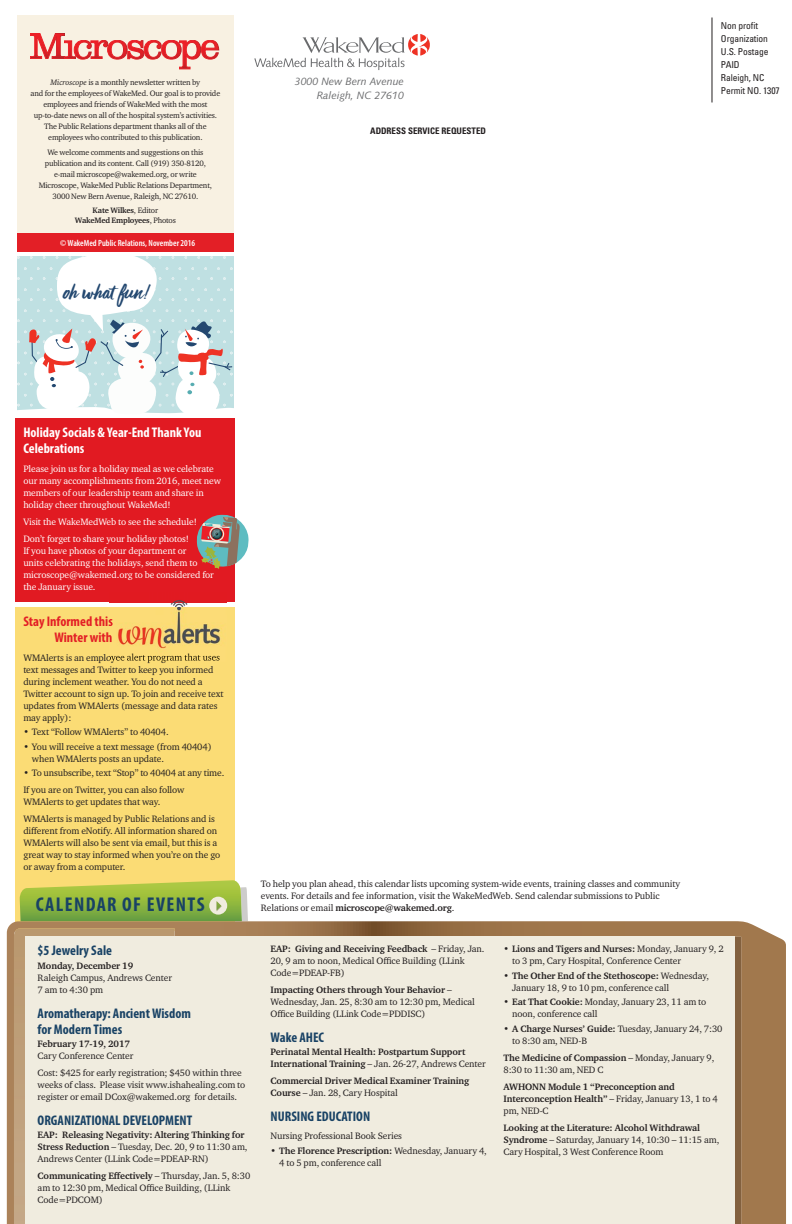
<style>
.page{position:relative;width:792px;height:1224px;background:#fff}
.page>*{position:absolute;margin:0;border:0;box-sizing:border-box;transform-origin:0 0}
.t1{font:22.6px "Viva Beautiful B";color:#234870}
.t2{font:700 condensed 20px "Myriad Pro";letter-spacing:.07em;color:#194265}
.t3{font:700 condensed 14px/16px "Myriad Pro";color:#194265}
.t4{font:700 condensed 14px/16px "Myriad Pro";color:#fff}
.t5{font:700 condensed 14px/16.1px "Myriad Pro";color:#e31f26;text-align:right}
.t6{font:italic 10.6px/14px "Syntax";color:#696a6c;text-align:right}
.t7{font:9.5px/12px "Charter ITC Std";letter-spacing:-.01em;color:#231f20}
.t8{font:9.5px/12px "Charter ITC Std";letter-spacing:-.01em;color:#fff}
.t9{font:700 9.5px/12px "Charter ITC Std";letter-spacing:-.01em;color:#231f20}
.t10{font:condensed 9.5px/13px "Univers";letter-spacing:-.01em;color:#231f20}
.t11{font:600 condensed 9px "Myriad Pro";color:#fff}
.t12{font:700 condensed 9px "Univers";color:#231f20}
.t13{font:8px/11px "Charter ITC Std";letter-spacing:-.02em;color:#231f20;text-align:center}
.t14{font:700 8px/9.6px "Charter ITC Std";letter-spacing:-.02em;color:#231f20;text-align:center}
.s1{font-style:italic}
.s2{font-weight:400}
.s3{font-weight:700}
</style>
<div class="page">
<svg style="left:18px;top:256px;width:215px;height:163px"></svg>
<div style="left:15px;top:419px;width:219px;height:183px;background:#e11a22"></div>
<div style="left:15px;top:608px;width:219px;height:324px;background:#fbdc75"></div>
<svg style="left:196px;top:514px;width:53px;height:55px"></svg>
<svg style="left:7px;top:921px;width:779px;height:303px;background:#a27b53"></svg>
<img style="left:14px;top:928px;width:161px;height:296px">
<div style="left:25px;top:937px;width:710px;height:287px;background:#f0ecdf"></div>
<svg style="left:20px;top:880px;width:228px;height:41px;background:#9ebc4d"></svg>
<hr style="left:712px;top:17px;width:1px;height:85px;background:#231f20">
<div style="left:17px;top:15px;width:216px;height:223px;background:#f8f1e2"></div>
<svg style="left:254px;top:34px;width:176px;height:36px"></svg>
<svg style="left:30px;top:33px;width:189px;height:36px"></svg>
<div style="left:165px;top:42px;width:13px;height:15px;border:1px solid #fff;border-radius:50%"></div>
<div style="left:162px;top:40px;width:19px;height:19px;border:1px solid #fff;border-radius:50%"></div>
<div style="left:18px;top:234px;width:216px;height:18px;background:#e31f26"></div>
<img style="left:110px;top:600px;width:117px;height:61px">
<svg style="left:110px;top:632px;width:2px;height:10px"></svg>
<p class="t13" style="left:31px;top:77px;width:191px"><span class="s1">Microscope</span> is a monthly newsletter written by<br>and for the employees of WakeMed. Our goal is to provide employees and friends of WakeMed with the most up-to-date news on all of the hospital system’s activities.<br>The Public Relations department thanks all of the employees who contributed to this publication.</p>
<p class="t13" style="left:39px;top:147px;width:175px">We welcome comments and suggestions on this publication and its content. Call (919) 350-8120, e-mail microscope@wakemed.org, or write Microscope, Wake Med Public Relations Department, 3000 New Bern Avenue, Raleigh, NC 27610.</p>
<p class="t14" style="left:75px;top:206px;width:102px">Kate Wilkes<span class="s2">, Editor<br></span>WakeMed Employees<span class="s2">, Photos</span></p>
<p class="t11" style="left:60px;top:239px;width:136px">© WakeMed Public Relations, November 2016</p>
<h1 class="t1" style="left:64px;top:277px;width:86px">oh what fun!</h1>
<p class="t6" style="left:295px;top:75px;width:111px">3000 New Bern Avenue<br>Raleigh, NC 27610</p>
<p class="t12" style="left:370px;top:127px;width:117px">ADDRESS SERVICE REQUESTED</p>
<p class="t10" style="left:721px;top:20px;width:60px">Non profit<br>Organization<br>U.S. Postage<br>PAID<br>Raleigh, NC<br>Permit NO. 1307</p>
<h3 class="t4" style="left:23px;top:426px;width:180px">Holiday Socials &amp; Year-End Thank You<br>Celebrations</h3>
<p class="t8" style="left:23px;top:463px;width:199px">Please join us for a holiday meal as we celebrate our many accomplishments from 2016, meet new members of our leadership team and share in holiday cheer throughout WakeMed!</p>
<p class="t8" style="left:23px;top:514px;width:175px;line-height:17px">Visit the WakeMedWeb to see the schedule!<br>Don’t forget to share your holiday photos!</p>
<p class="t8" style="left:23px;top:545px;width:192px">If you have photos of your department or<br>units celebrating the holidays, send them to microscope@wakemed.org to be considered for the January issue.</p>
<h3 class="t5" style="left:23px;top:615px;width:91px">Stay Informed this<br>Winter with</h3>
<p class="t7" style="left:23px;top:652px;width:202px">WMAlerts is an employee alert program that uses text messages and Twitter to keep you informed during inclement weather. You do not need a Twitter account to sign up. To join and receive text updates from WMAlerts (message and data rates may apply):</p>
<p class="t7" style="left:23px;top:727px;width:147px">• Text “Follow WMAlerts” to 40404.</p>
<p class="t7" style="left:32px;top:741px;width:181px;text-indent:-9px">• You will receive a text message (from 40404) when WMAlerts posts an update.</p>
<p class="t7" style="left:23px;top:765px;width:203px;line-height:17px">• To unsubscribe, text “Stop” to 40404 at any time.<br>If you are on Twitter, you can also follow</p>
<p class="t7" style="left:23px;top:794px;width:193px;line-height:17px">WMAlerts to get updates that way.<br>WMAlerts is managed by Public Relations and is</p>
<p class="t7" style="left:23px;top:826px;width:198px">different from eNotify. All information shared on WMAlerts will also be sent via email, but this is a great way to stay informed when you’re on the go or away from a computer.</p>
<h2 class="t2" style="left:36px;top:898px;width:170px">CALENDAR OF EVENTS</h2>
<p class="t7" style="left:261px;top:879px;width:421px">To help you plan ahead, this calendar lists upcoming system-wide events, training classes and community events. For details and fee information, visit the WakeMedWeb. Send calendar submissions to Public<br>Relations or email <span class="s3">microscope@wakemed.org</span>.</p>
<h3 class="t3" style="left:38px;top:944px;width:76px">$5 Jewelry Sale</h3>
<p class="t9" style="left:38px;top:960px;width:97px">Monday, December 19</p>
<p class="t7" style="left:38px;top:972px;width:136px">Raleigh Campus, Andrews Center<br>7 am to 4:30 pm</p>
<h3 class="t3" style="left:38px;top:1006px;width:155px">Aromatherapy: Ancient Wisdom for Modern Times</h3>
<p class="t9" style="left:38px;top:1039px;width:94px">February 17-19, 2017</p>
<p class="t7" style="left:38px;top:1048px;width:206px;line-height:17px">Cary Conference Center<br>Cost: $425 for early registration; $450 within three</p>
<p class="t7" style="left:38px;top:1080px;width:209px">weeks of class. Please visit www.ishahealing.com to register or email DCox@wakemed.org for details.</p>
<h3 class="t3" style="left:38px;top:1113px;width:156px">ORGANIZATIONAL DEVELOPMENT</h3>
<p class="t7" style="left:38px;top:1130px;width:211px"><span class="s3">EAP: Releasing Negativity: Altering Thinking for<br>Stress Reduction</span> – Tuesday, Dec. 20, 9 to 11:30 am,<br>Andrews Center (LLink Code=PDEAP-RN)</p>
<p class="t7" style="left:38px;top:1171px;width:214px"><span class="s3">Communicating Effectively</span> – Thursday, Jan. 5, 8:30 am to 12:30 pm, Medical Office Building, (LLink<br>Code=PDCOM)</p>
<p class="t7" style="left:271px;top:944px;width:215px"><span class="s3">EAP: Giving and Receiving Feedback</span> – Friday, Jan.<br>20, 9 am to noon, Medical Office Building (LLink<br>Code=PDEAP-FB)</p>
<p class="t7" style="left:271px;top:985px;width:206px"><span class="s3">Impacting Others through Your Behavior</span> –<br>Wednesday, Jan. 25, 8:30 am to 12:30 pm, Medical<br>Office Building (LLink Code=PDDISC)</p>
<h3 class="t3" style="left:271px;top:1030px;width:55px">Wake AHEC</h3>
<p class="t9" style="left:271px;top:1047px;width:217px">Perinatal Mental Health: Postpartum Support<br>International Training <span class="s2">– Jan. 26-27, Andrews Center</span></p>
<p class="t9" style="left:271px;top:1076px;width:200px">Commercial Driver Medical Examiner Training<br>Course <span class="s2">– Jan. 28, Cary Hospital</span></p>
<h3 class="t3" style="left:271px;top:1109px;width:101px">NURSING EDUCATION</h3>
<p class="t7" style="left:271px;top:1131px;width:133px">Nursing Professional Book Series</p>
<p class="t7" style="left:279px;top:1145px;width:209px;text-indent:-9px">• <span class="s3">The Florence Prescription:</span> Wednesday, January 4,<br>4 to 5 pm, conference call</p>
<p class="t7" style="left:512px;top:944px;width:213px;text-indent:-9px">• <span class="s3">Lions and Tigers and Nurses:</span> Monday, January 9, 2 to 3 pm, Cary Hospital, Conference Center</p>
<p class="t7" style="left:512px;top:970px;width:198px;text-indent:-9px">• <span class="s3">The Other End of the Stethoscope:</span> Wednesday,<br>January 18, 9 to 10 pm, conference call</p>
<p class="t7" style="left:512px;top:997px;width:196px;text-indent:-9px">• <span class="s3">Eat That Cookie:</span> Monday, January 23, 11 am to noon, conference call</p>
<p class="t7" style="left:512px;top:1023px;width:212px;text-indent:-9px">• <span class="s3">A Charge Nurses’ Guide:</span> Tuesday, January 24, 7:30 to 8:30 am, NED-B</p>
<p class="t7" style="left:504px;top:1052px;width:212px"><span class="s3">The Medicine of Compassion</span> – Monday, January 9,<br>8:30 to 11:30 am, NED C</p>
<p class="t9" style="left:504px;top:1081px;width:216px">AWHONN Module 1 “Preconception and<br>Interconception Health” <span class="s2">– Friday, January 13, 1 to 4 pm, NED-C</span></p>
<p class="t7" style="left:504px;top:1122px;width:217px"><span class="s3">Looking at the Literature: Alcohol Withdrawal<br>Syndrome</span> – Saturday, January 14, 10:30 – 11:15 am,<br>Cary Hospital, 3 West Conference Room</p>
</div>
